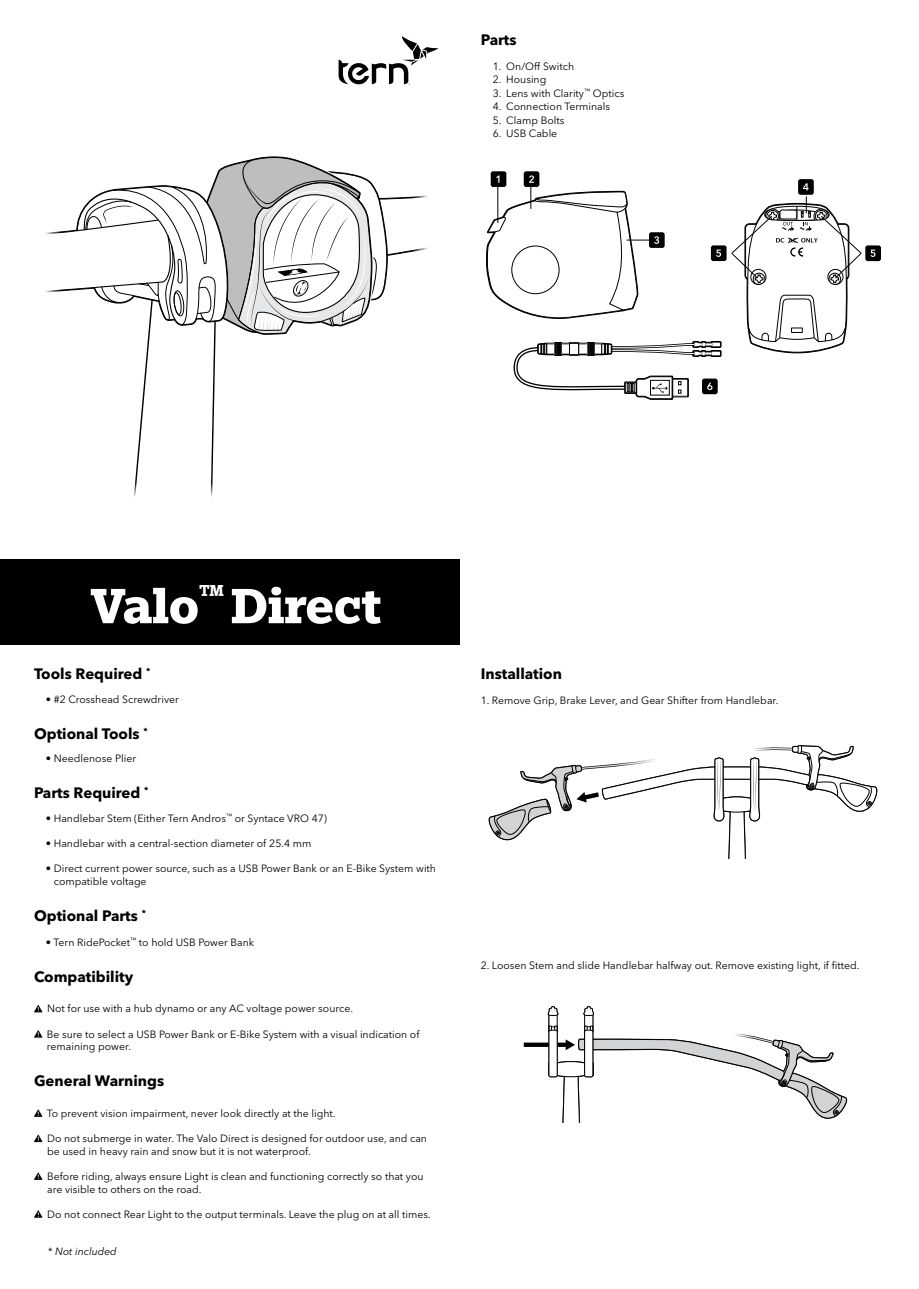
<style>
.page{position:relative;width:919px;height:1289px;background:#fff}
.page>*{position:absolute;margin:0;border:0;box-sizing:border-box;transform-origin:0 0}
.t1{font:700 54px "Egyptian Slate Pro";color:#fff}
.t2{font:700 15px "Avenir Next LT Pro";color:#000}
.t3{font:10.5px/12.6px "Avenir Next LT Pro";color:#000}
.t4{font:italic 10.5px "Avenir Next LT Pro";color:#000}
</style>
<div class="page">
<svg style="left:338px;top:36px;width:100px;height:49px"></svg>
<div style="left:0;top:559px;width:459px;height:85px;background:#000"></div>
<svg style="left:60px;top:156px;width:352px;height:325px"></svg>
<svg style="left:486px;top:171px;width:394px;height:229px"></svg>
<svg style="left:34px;top:1005px;width:8px;height:7px"></svg>
<svg style="left:34px;top:1030px;width:8px;height:7px"></svg>
<svg style="left:34px;top:1109px;width:8px;height:7px"></svg>
<svg style="left:34px;top:1134px;width:8px;height:7px"></svg>
<svg style="left:34px;top:1172px;width:8px;height:7px"></svg>
<svg style="left:34px;top:1210px;width:8px;height:7px"></svg>
<svg style="left:488px;top:745px;width:390px;height:114px"></svg>
<svg style="left:523px;top:1006px;width:325px;height:117px"></svg>
<h2 class="t2" style="left:480px;top:31px;width:37px">Parts</h2>
<p class="t3" style="left:492px;top:60px;width:83px">1. On/Off Switch</p>
<p class="t3" style="left:492px;top:73px;width:55px">2. Housing</p>
<p class="t3" style="left:492px;top:87px;width:133px">3. Lens with Clarity<sup>™</sup> Optics</p>
<p class="t3" style="left:492px;top:100px;width:119px">4. Connection Terminals</p>
<p class="t3" style="left:492px;top:114px;width:73px">5. Clamp Bolts</p>
<p class="t3" style="left:492px;top:127px;width:66px">6. USB Cable</p>
<h1 class="t1" style="left:91px;top:576px;width:292px">Valo<sup>™</sup> Direct</h1>
<h2 class="t2" style="left:34px;top:664px;width:118px">Tools Required <sup>*</sup></h2>
<p class="t3" style="left:46px;top:692px;width:134px">• #2 Crosshead Screwdriver</p>
<h2 class="t2" style="left:34px;top:724px;width:115px">Optional Tools <sup>*</sup></h2>
<p class="t3" style="left:46px;top:752px;width:92px">• Needlenose Plier</p>
<h2 class="t2" style="left:34px;top:783px;width:116px">Parts Required <sup>*</sup></h2>
<p class="t3" style="left:46px;top:811px;width:282px">• Handlebar Stem (Either Tern Andros<sup>™</sup> or Syntace VRO 47)</p>
<p class="t3" style="left:46px;top:836px;width:267px">• Handlebar with a central-section diameter of 25.4 mm</p>
<p class="t3" style="left:54px;top:861px;width:384px;text-indent:-8px">• Direct current power source, such as a USB Power Bank or an E-Bike System with compatible voltage</p>
<h2 class="t2" style="left:34px;top:906px;width:113px">Optional Parts <sup>*</sup></h2>
<p class="t3" style="left:46px;top:935px;width:210px">• Tern RidePocket<sup>™</sup> to hold USB Power Bank</p>
<h2 class="t2" style="left:34px;top:967px;width:101px">Compatibility</h2>
<p class="t3" style="left:47px;top:1002px;width:307px">Not for use with a hub dynamo or any AC voltage power source.</p>
<p class="t3" style="left:47px;top:1027px;width:374px">Be sure to select a USB Power Bank or E-Bike System with a visual indication of remaining power.</p>
<h2 class="t2" style="left:34px;top:1071px;width:132px">General Warnings</h2>
<p class="t3" style="left:47px;top:1106px;width:290px">To prevent vision impairment, never look directly at the light.</p>
<p class="t3" style="left:47px;top:1131px;width:381px">Do not submerge in water. The Valo Direct is designed for outdoor use, and can be used in heavy rain and snow but it is not waterproof.</p>
<p class="t3" style="left:47px;top:1169px;width:378px">Before riding, always ensure Light is clean and functioning correctly so that you are visible to others on the road.</p>
<p class="t3" style="left:47px;top:1207px;width:385px">Do not connect Rear Light to the output terminals. Leave the plug on at all times.</p>
<p class="t4" style="left:48px;top:1244px;width:70px">* Not included</p>
<h2 class="t2" style="left:480px;top:664px;width:83px">Installation</h2>
<p class="t3" style="left:480px;top:694px;width:299px">1. Remove Grip, Brake Lever, and Gear Shifter from Handlebar.</p>
<p class="t3" style="left:480px;top:959px;width:380px">2. Loosen Stem and slide Handlebar halfway out. Remove existing light, if fitted.</p>
</div>
